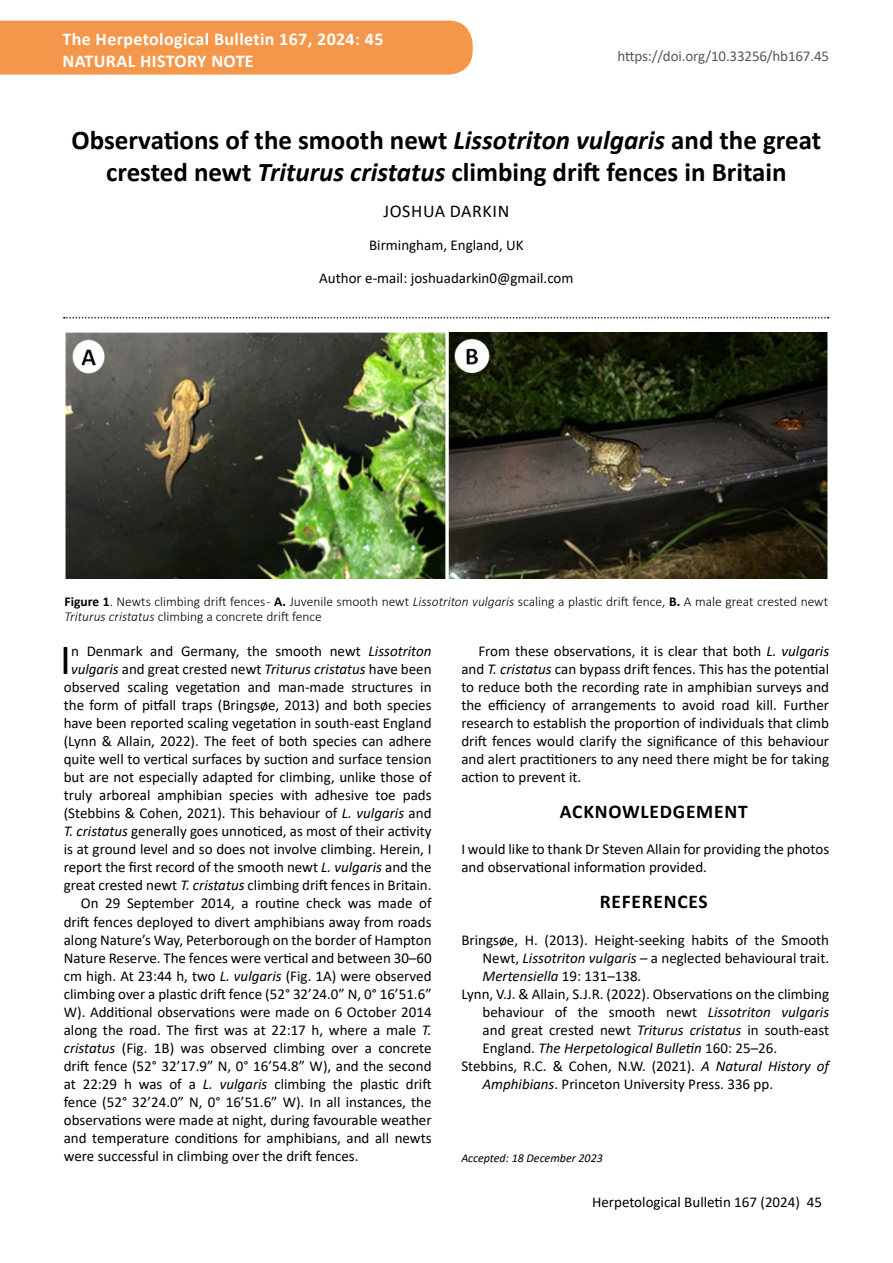
<style>
.page{position:relative;width:893px;height:1263px;background:#fff}
.page>*{position:absolute;margin:0;border:0;box-sizing:border-box;transform-origin:0 0}
.t1{font:43.35px "Calibri";color:#000}
.t2{font:700 27px/32.4px "Calibri";color:#000;text-align:center}
.t3{font:700 19.5px "Calibri";letter-spacing:.04em;color:#000}
.t4{font:700 18px "Calibri";letter-spacing:.02em;color:#fff}
.t5{font:18px "Calibri";letter-spacing:.035em;color:#000}
.t6{font:15px/18px "Calibri";color:#000;text-align:justify}
.t7{font:italic 15px "Calibri";color:#000}
.t8{font:15px "Calibri";letter-spacing:-.01em;color:#58595b}
.t9{font:300 13.5px/15px "Calibri";color:#000}
.t10{font:italic 12px "Calibri";color:#000}
.s1{font-style:italic}
.s2{font-weight:700}
.s3{font-style:normal}
</style>
<div class="page">
<div style="left:0;top:21px;width:473px;height:54px;background:#f4974b"></div>
<svg style="left:64px;top:317px;width:765px;height:1px"></svg>
<img style="left:66px;top:332px;width:762px;height:246px">
<p class="t4" style="left:63px;top:26px;width:322px">The Herpetological Bulletin 167, 2024: 45</p>
<p class="t4" style="left:63px;top:48px;width:160px">NATURAL HISTORY NOTE</p>
<p class="t8" style="left:617px;top:45px;width:213px">https://doi.org/10.33256/hb167.45</p>
<h2 class="t2" style="left:71px;top:123px;width:751px">Observations of the smooth newt <span class="s1">Lissotriton vulgaris</span> and the great crested newt <span class="s1">Triturus cristatus</span> climbing drift fences in Britain</h2>
<p class="t5" style="left:383px;top:199px;width:127px">JOSHUA DARKIN</p>
<p class="t6" style="left:369px;top:236px;width:156px">Birmingham, England, UK</p>
<p class="t6" style="left:319px;top:269px;width:256px">Author e-mail: joshuadarkin0@gmail.com</p>
<p class="t9" style="left:65px;top:594px;width:765px"><span class="s2">Figure 1</span>. Newts climbing drift fences - <span class="s2">A.</span> Juvenile smooth newt <span class="s1">Lissotriton vulgaris</span> scaling a plastic drift fence, <span class="s2">B.</span> A male great crested newt<br><span class="s1">Triturus cristatus</span> climbing a concrete drift fence</p>
<h1 class="t1" style="left:60px;top:630px;width:12px">I</h1>
<p class="t6" style="left:71px;top:642px;width:362px">n Denmark and Germany, the smooth newt <span class="s1">Lissotriton</span></p>
<p class="t6" style="left:71px;top:660px;width:362px"><span class="s1">vulgaris</span> and great crested newt <span class="s1">Triturus cristatus</span> have been</p>
<p class="t6" style="left:64px;top:678px;width:369px">observed scaling vegetation and man-made structures in</p>
<p class="t6" style="left:64px;top:696px;width:369px">the form of pitfall traps (Bringsøe, 2013) and both species</p>
<p class="t6" style="left:64px;top:714px;width:369px">have been reported scaling vegetation in south-east England</p>
<p class="t6" style="left:64px;top:732px;width:369px">(Lynn &amp; Allain, 2022). The feet of both species can adhere</p>
<p class="t6" style="left:64px;top:750px;width:369px">quite well to vertical surfaces by suction and surface tension</p>
<p class="t6" style="left:64px;top:768px;width:369px">but are not especially adapted for climbing, unlike those of</p>
<p class="t6" style="left:64px;top:786px;width:369px">truly arboreal amphibian species with adhesive toe pads</p>
<p class="t6" style="left:64px;top:804px;width:369px">(Stebbins &amp; Cohen, 2021). This behaviour of <span class="s1">L. vulgaris</span> and</p>
<p class="t6" style="left:64px;top:822px;width:369px"><span class="s1">T. cristatus</span> generally goes unnoticed, as most of their activity</p>
<p class="t6" style="left:64px;top:840px;width:369px">is at ground level and so does not involve climbing. Herein, I</p>
<p class="t6" style="left:64px;top:858px;width:369px">report the first record of the smooth newt <span class="s1">L. vulgaris</span> and the</p>
<p class="t6" style="left:64px;top:876px;width:369px">great crested newt <span class="s1">T. cristatus</span> climbing drift fences in Britain.</p>
<p class="t6" style="left:81px;top:894px;width:352px">On 29 September 2014, a routine check was made of</p>
<p class="t6" style="left:64px;top:912px;width:369px">drift fences deployed to divert amphibians away from roads</p>
<p class="t6" style="left:64px;top:930px;width:369px">along Nature’s Way, Peterborough on the border of Hampton</p>
<p class="t6" style="left:64px;top:948px;width:369px">Nature Reserve. The fences were vertical and between 30–60</p>
<p class="t6" style="left:64px;top:966px;width:369px">cm high. At 23:44 h, two <span class="s1">L. vulgaris</span> (Fig. 1A) were observed</p>
<p class="t6" style="left:64px;top:984px;width:369px">climbing over a plastic drift fence (52° 32’24.0” N, 0° 16’51.6”</p>
<p class="t6" style="left:64px;top:1002px;width:369px">W). Additional observations were made on 6 October 2014</p>
<p class="t6" style="left:64px;top:1020px;width:369px">along the road. The first was at 22:17 h, where a male <span class="s1">T.</span></p>
<p class="t6" style="left:64px;top:1038px;width:369px"><span class="s1">cristatus</span> (Fig. 1B) was observed climbing over a concrete</p>
<p class="t6" style="left:64px;top:1056px;width:369px">drift fence (52° 32’17.9” N, 0° 16’54.8” W), and the second</p>
<p class="t6" style="left:64px;top:1074px;width:369px">at 22:29 h was of a <span class="s1">L. vulgaris</span> climbing the plastic drift</p>
<p class="t6" style="left:64px;top:1092px;width:369px">fence (52° 32’24.0” N, 0° 16’51.6” W). In all instances, the</p>
<p class="t6" style="left:64px;top:1110px;width:369px">observations were made at night, during favourable weather</p>
<p class="t6" style="left:64px;top:1128px;width:369px">and temperature conditions for amphibians, and all newts</p>
<p class="t6" style="left:64px;top:1146px;width:296px">were successful in climbing over the drift fences.</p>
<p class="t6" style="left:461px;top:642px;width:369px;text-indent:17px">From these observations, it is clear that both <span class="s1">L. vulgaris </span>and <span class="s1">T. cristatus</span> can bypass drift fences. This has the potential to reduce both the recording rate in amphibian surveys and the efficiency of arrangements to avoid road kill. Further research to establish the proportion of individuals that climb drift fences would clarify the significance of this behaviour and alert practitioners to any need there might be for taking action to prevent it.</p>
<h3 class="t3" style="left:560px;top:798px;width:189px">Acknowledgement</h3>
<p class="t6" style="left:461px;top:840px;width:369px">I would like to thank Dr Steven Allain for providing the photos and observational information provided.</p>
<h3 class="t3" style="left:600px;top:888px;width:66px">REFERENCE</h3>
<h3 class="t3" style="left:699px;top:888px;width:11px">S</h3>
<p class="t6" style="left:461px;top:930px;width:369px">Bringsøe, H. (2013). Height-seeking habits of the Smooth</p>
<p class="t6" style="left:483px;top:948px;width:348px">Newt, <span class="s1">Lissotriton vulgaris</span> – a neglected behavioural trait.</p>
<p class="t7" style="left:483px;top:965px;width:160px">Mertensiella <span class="s3">19: 131–138.</span></p>
<p class="t6" style="left:461px;top:984px;width:369px">Lynn, V.J. &amp; Allain, S.J.R. (2022). Observations on the climbing</p>
<p class="t6" style="left:483px;top:1002px;width:348px">behaviour of the smooth newt <span class="s1">Lissotriton vulgaris</span></p>
<p class="t6" style="left:483px;top:1020px;width:348px">and great crested newt <span class="s1">Triturus cristatus</span> in south-east</p>
<p class="t7" style="left:483px;top:1037px;width:296px"><span class="s3">England.</span> The Herpetological Bulletin <span class="s3">160: 25–26.</span></p>
<p class="t6" style="left:461px;top:1056px;width:369px">Stebbins, R.C. &amp; Cohen, N.W. (2021). <span class="s1">A Natural History of</span></p>
<p class="t6" style="left:483px;top:1074px;width:292px"><span class="s1">Amphibians</span>. Princeton University Press. 336 pp.</p>
<p class="t10" style="left:461px;top:1150px;width:143px">Accepted: 18 December 2023</p>
<p class="t6" style="left:592px;top:1192px;width:231px">Herpetological Bulletin 167 (2024) 45</p>
</div>
